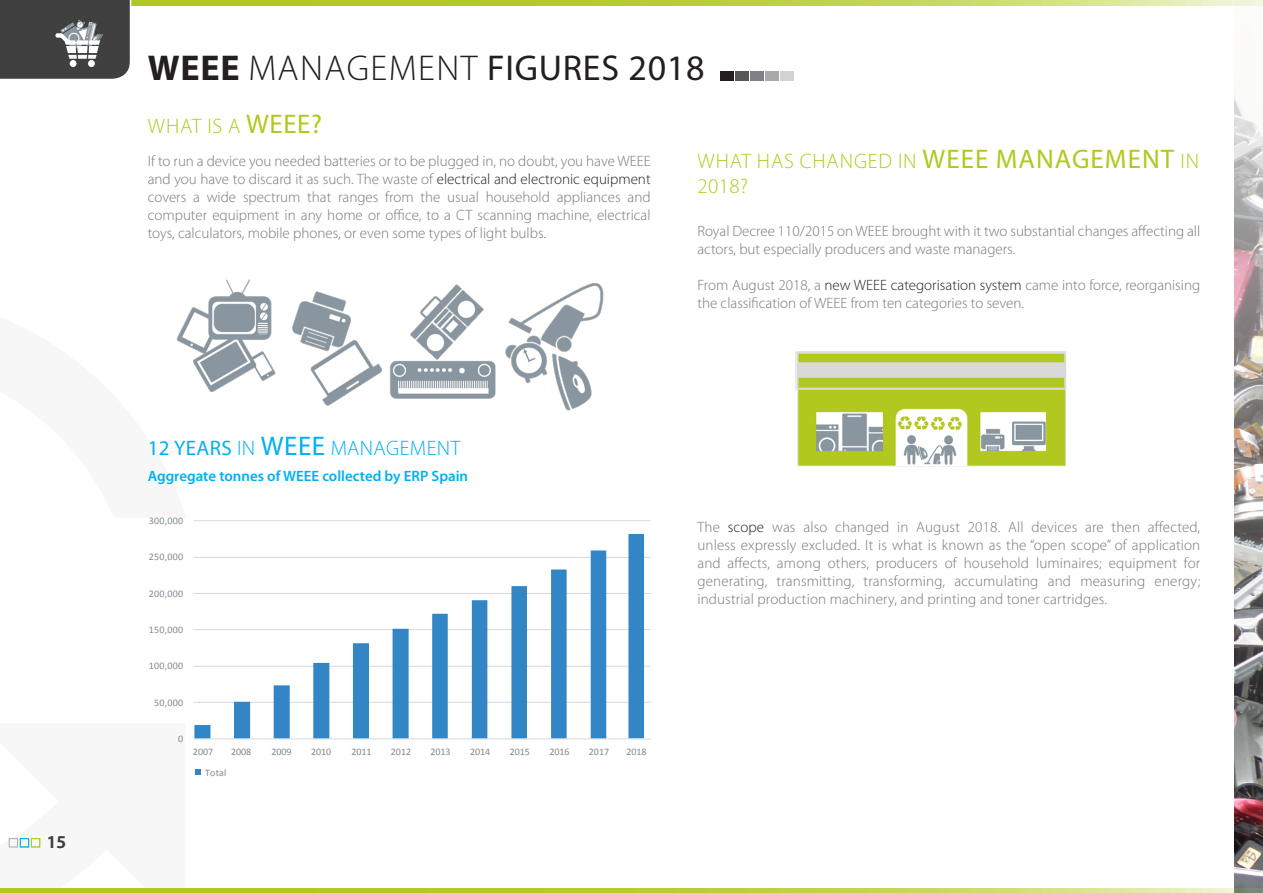
<style>
.page{position:relative;width:1263px;height:893px;background:#fff}
.page>*{position:absolute;margin:0;border:0;box-sizing:border-box;transform-origin:0 0}
.t1{font:36px "Myriad Pro";letter-spacing:.02em;color:#231f20}
.t2{font:300 21px/25.2px "Myriad Pro";letter-spacing:.04em;color:#b1c91f}
.t3{font:300 21px "Myriad Pro";letter-spacing:.02em;color:#00b0f0}
.t4{font:600 18px "Myriad Pro";color:#404040}
.t5{font:300 15px/18px "Myriad Pro";color:#787878;text-align:justify}
.t6{font:600 15px "Myriad Pro";color:#00b0f0}
.t7{font:10.05px "Calibri";letter-spacing:-.005em;color:#81898f}
.s1{font-weight:700}
.s2{font-weight:300}
.s3{font-weight:400;font-size:27px}
.s4{color:#231f20}
.s5{font-weight:400}
</style>
<div class="page">
<img style="left:1234px;top:5px;width:29px;height:883px">
<hr style="left:193px;top:702px;width:458px;height:1px;background:#d6d9df">
<hr style="left:193px;top:666px;width:458px;height:1px;background:#d6d9df">
<hr style="left:193px;top:629px;width:458px;height:1px;background:#d6d9df">
<hr style="left:193px;top:593px;width:458px;height:1px;background:#d6d9df">
<hr style="left:193px;top:557px;width:458px;height:1px;background:#d6d9df">
<hr style="left:193px;top:520px;width:458px;height:1px;background:#d6d9df">
<svg style="left:194px;top:534px;width:450px;height:204px"></svg>
<hr style="left:193px;top:738px;width:458px;height:1px;background:#d6d9df">
<svg style="left:195px;top:770px;width:6px;height:5px"></svg>
<div style="left:721px;top:71px;width:13px;height:9px;background:#231f20"></div>
<div style="left:735px;top:71px;width:14px;height:9px;background:#57585a"></div>
<div style="left:750px;top:71px;width:13px;height:9px;background:#808285"></div>
<div style="left:765px;top:71px;width:13px;height:9px;background:#a8a9ad"></div>
<div style="left:780px;top:71px;width:13px;height:9px;background:#d1d2d4"></div>
<img style="left:176px;top:279px;width:428px;height:132px">
<img style="left:795px;top:351px;width:272px;height:116px">
<div style="left:9px;top:838px;width:9px;height:9px;border:1px solid #969696"></div>
<div style="left:20px;top:838px;width:9px;height:9px;border:1px solid #00b0f0"></div>
<div style="left:31px;top:838px;width:9px;height:9px;border:1px solid #b1c91f"></div>
<svg style="left:131px;top:0;width:1132px;height:5px;background:#c1d44e"></svg>
<svg style="left:0;top:888px;width:1263px;height:5px;background:#bcd047"></svg>
<div style="left:0;top:0;width:130px;height:79px;background:#404040"></div>
<img style="left:53px;top:16px;width:57px;height:55px">
<p class="t4" style="left:47px;top:830px;width:21px">15</p>
<h1 class="t1" style="left:148px;top:46px;width:558px"><span class="s1">WEEE</span> <span class="s2">MANAGEMENT</span> FIGURES 2018</h1>
<h2 class="t2" style="left:148px;top:114px;width:175px">WHAT IS A <span class="s3">WEEE?</span></h2>
<p class="t5" style="left:148px;top:152px;width:504px">If to run a device you needed batteries or to be plugged in, no doubt, you have WEEE and you have to discard it as such. The waste of <span class="s4">electrical and electronic equipment </span>covers a wide spectrum that ranges from the usual household appliances and computer equipment in any home or office, to a CT scanning machine, electrical toys, calculators, mobile phones, or even some types of light bulbs.</p>
<h2 class="t2" style="left:697px;top:149px;width:503px">WHAT HAS CHANGED IN <span class="s3">WEEE MANAGEMENT</span> IN<br>2018?</h2>
<p class="t5" style="left:697px;top:222px;width:504px">Royal Decree 110/2015 on WEEE brought with it two substantial changes affecting all actors, but especially producers and waste managers.</p>
<p class="t5" style="left:697px;top:276px;width:504px">From August 2018, a <span class="s4">new WEEE categorisation system</span> came into force, reorganising the classification of WEEE from ten categories to seven.</p>
<h2 class="t3" style="left:148px;top:437px;width:314px"><span class="s5">12 YEARS</span> IN <span class="s3">WEEE</span> MANAGEMENT</h2>
<p class="t6" style="left:148px;top:466px;width:322px">Aggregate tonnes of WEEE collected by ERP Spain</p>
<p class="t7" style="left:149px;top:514px;width:36px">300,000</p>
<p class="t7" style="left:149px;top:550px;width:36px">250,000</p>
<p class="t7" style="left:149px;top:587px;width:36px">200,000</p>
<p class="t7" style="left:149px;top:623px;width:36px">150,000</p>
<p class="t7" style="left:149px;top:659px;width:36px">100,000</p>
<p class="t7" style="left:154px;top:696px;width:31px">50,000</p>
<p class="t7" style="left:178px;top:732px;width:7px">0</p>
<p class="t7" style="left:193px;top:745px;width:22px">2007</p>
<p class="t7" style="left:231px;top:745px;width:22px">2008</p>
<p class="t7" style="left:271px;top:745px;width:22px">2009</p>
<p class="t7" style="left:311px;top:745px;width:22px">2010</p>
<p class="t7" style="left:351px;top:745px;width:22px">2011</p>
<p class="t7" style="left:391px;top:745px;width:22px">2012</p>
<p class="t7" style="left:431px;top:745px;width:22px">2013</p>
<p class="t7" style="left:470px;top:745px;width:22px">2014</p>
<p class="t7" style="left:510px;top:745px;width:22px">2015</p>
<p class="t7" style="left:549px;top:745px;width:22px">2016</p>
<p class="t7" style="left:589px;top:745px;width:22px">2017</p>
<p class="t7" style="left:205px;top:766px;width:23px">Total</p>
<p class="t7" style="left:626px;top:745px;width:22px">2018</p>
<p class="t5" style="left:697px;top:518px;width:504px">The <span class="s4">scope</span> was also changed in August 2018. All devices are then affected, unless expressly excluded. It is what is known as the “open scope” of application and affects, among others, producers of household luminaires; equipment for generating, transmitting, transforming, accumulating and measuring energy; industrial production machinery, and printing and toner cartridges.</p>
</div>
